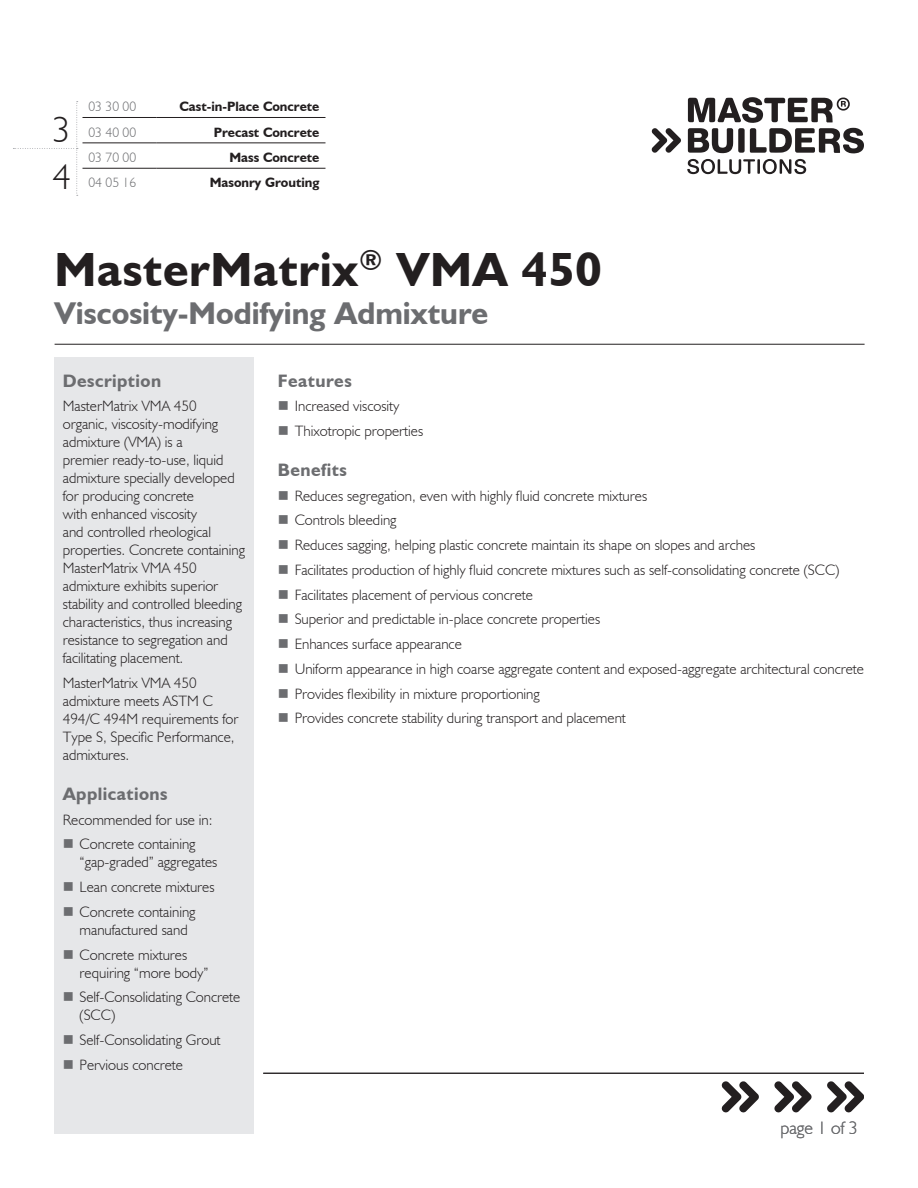
<style>
.page{position:relative;width:918px;height:1188px;background:#fff}
.page>*{position:absolute;margin:0;border:0;box-sizing:border-box;transform-origin:0 0}
.Product_Name{font:700 48px "Humanist 521 BT";letter-spacing:.015em;color:#231f20}
.Large_Numbers_-_Left{font:300 36px "Humanist 521 BT";color:#231f20}
.Gray_Descriptor_Subh{font:700 31.5px "Humanist 521 BT";color:#6c6d70}
.Section_Header{font:700 18px "Humanist 521 BT";letter-spacing:.025em;color:#6c6d70}
.t1{font:300 18px "Humanist 521 BT";color:#6c6d70}
.Pg__1_Left_Column_Bo{font:300 15px/18px "Humanist 521 BT";color:#231f20}
.Body{font:300 15px "Humanist 521 BT";color:#231f20}
.Bold_Description_-_R{font:700 13.5px "Humanist 521 BT";color:#231f20}
.Middle_Numbers_-_Gra{font:300 13.5px "Humanist 521 BT";color:#6c6d70}
</style>
<div class="page">
<svg style="left:687px;top:159px;width:119px;height:15px"></svg>
<svg style="left:652px;top:128px;width:29px;height:25px"></svg>
<svg style="left:688px;top:97px;width:176px;height:56px"></svg>
<hr style="left:55px;top:344px;width:810px;height:1px;background:#231f20">
<div style="left:54px;top:358px;width:200px;height:776px;background:#e6e7e9"></div>
<hr style="left:263px;top:1073px;width:601px;height:1px;background:#231f20">
<svg style="left:13px;top:101px;width:65px;height:95px"></svg>
<hr style="left:82px;top:117px;width:75px;height:1px;background:#231f20">
<hr style="left:157px;top:117px;width:169px;height:1px;background:#231f20">
<hr style="left:82px;top:143px;width:75px;height:1px;background:#231f20">
<hr style="left:157px;top:143px;width:169px;height:1px;background:#231f20">
<hr style="left:82px;top:168px;width:75px;height:1px;background:#231f20">
<hr style="left:157px;top:168px;width:169px;height:1px;background:#231f20">
<svg style="left:722px;top:1081px;width:37px;height:31px"></svg>
<svg style="left:774px;top:1081px;width:38px;height:31px"></svg>
<svg style="left:827px;top:1081px;width:37px;height:31px"></svg>
<p class="Large_Numbers_-_Left" style="left:53px;top:108px;width:20px">3</p>
<p class="Large_Numbers_-_Left" style="left:53px;top:155px;width:20px">4</p>
<p class="Middle_Numbers_-_Gra" style="left:88px;top:98px;width:49px">03 30 00</p>
<p class="Bold_Description_-_R" style="left:179px;top:98px;width:142px">Cast-in-Place Concrete</p>
<p class="Middle_Numbers_-_Gra" style="left:88px;top:124px;width:49px">03 40 00</p>
<p class="Bold_Description_-_R" style="left:214px;top:124px;width:107px">Precast Concrete</p>
<p class="Middle_Numbers_-_Gra" style="left:88px;top:149px;width:49px">03 70 00</p>
<p class="Bold_Description_-_R" style="left:229px;top:149px;width:92px">Mass Concrete</p>
<p class="Middle_Numbers_-_Gra" style="left:88px;top:174px;width:49px">04 05 16</p>
<p class="Bold_Description_-_R" style="left:210px;top:174px;width:111px">Masonry Grouting</p>
<p class="Product_Name" style="left:55px;top:240px;width:549px">MasterMatrix<sup>®</sup> VMA 450</p>
<p class="Gray_Descriptor_Subh" style="left:55px;top:294px;width:435px">Viscosity-Modifying Admixture</p>
<p class="Section_Header" style="left:63px;top:369px;width:100px">Description</p>
<p class="Pg__1_Left_Column_Bo" style="left:63px;top:397px;width:184px">MasterMatrix VMA 450 organic, viscosity-modifying admixture (VMA) is a<br>premier ready-to-use, liquid admixture specially developed for producing concrete<br>with enhanced viscosity<br>and controlled rheological properties. Concrete containing<br>MasterMatrix VMA 450 admixture exhibits superior stability and controlled bleeding characteristics, thus increasing resistance to segregation and facilitating placement.</p>
<p class="Pg__1_Left_Column_Bo" style="left:63px;top:674px;width:177px">MasterMatrix VMA 450 admixture meets ASTM C<br>494/C 494M requirements for<br>Type S, Specific Performance, admixtures.</p>
<p class="Section_Header" style="left:63px;top:783px;width:106px">Applications</p>
<p class="Body" style="left:63px;top:810px;width:151px">Recommended for use in:</p>
<p class="Pg__1_Left_Column_Bo" style="left:80px;top:835px;width:139px">Concrete containing “gap-graded” aggregates</p>
<p class="Pg__1_Left_Column_Bo" style="left:80px;top:878px;width:137px">Lean concrete mixtures</p>
<p class="Pg__1_Left_Column_Bo" style="left:80px;top:902px;width:117px">Concrete containing manufactured sand</p>
<p class="Pg__1_Left_Column_Bo" style="left:80px;top:945px;width:131px">Concrete mixtures requiring “more body”</p>
<p class="Pg__1_Left_Column_Bo" style="left:80px;top:988px;width:162px">Self-Consolidating Concrete (SCC)</p>
<p class="Pg__1_Left_Column_Bo" style="left:80px;top:1031px;width:142px">Self-Consolidating Grout</p>
<p class="Pg__1_Left_Column_Bo" style="left:80px;top:1055px;width:105px">Pervious concrete</p>
<p class="Section_Header" style="left:278px;top:369px;width:75px">Features</p>
<p class="Pg__1_Left_Column_Bo" style="left:295px;top:397px;width:106px">Increased viscosity</p>
<p class="Pg__1_Left_Column_Bo" style="left:295px;top:422px;width:130px">Thixotropic properties</p>
<p class="Section_Header" style="left:278px;top:459px;width:70px">Benefits</p>
<p class="Pg__1_Left_Column_Bo" style="left:295px;top:486px;width:354px">Reduces segregation, even with highly fluid concrete mixtures</p>
<p class="Pg__1_Left_Column_Bo" style="left:295px;top:511px;width:103px">Controls bleeding</p>
<p class="Pg__1_Left_Column_Bo" style="left:295px;top:536px;width:462px">Reduces sagging, helping plastic concrete maintain its shape on slopes and arches</p>
<p class="Pg__1_Left_Column_Bo" style="left:295px;top:560px;width:546px">Facilitates production of highly fluid concrete mixtures such as self-consolidating concrete (SCC)</p>
<p class="Pg__1_Left_Column_Bo" style="left:295px;top:585px;width:240px">Facilitates placement of pervious concrete</p>
<p class="Pg__1_Left_Column_Bo" style="left:295px;top:610px;width:307px">Superior and predictable in-place concrete properties</p>
<p class="Pg__1_Left_Column_Bo" style="left:295px;top:635px;width:169px">Enhances surface appearance</p>
<p class="Pg__1_Left_Column_Bo" style="left:295px;top:659px;width:571px">Uniform appearance in high coarse aggregate content and exposed-aggregate architectural concrete</p>
<p class="Pg__1_Left_Column_Bo" style="left:295px;top:684px;width:247px">Provides flexibility in mixture proportioning</p>
<p class="Pg__1_Left_Column_Bo" style="left:295px;top:709px;width:333px">Provides concrete stability during transport and placement</p>
<p class="t1" style="left:781px;top:1117px;width:79px">page 1 of 3</p>
</div>
